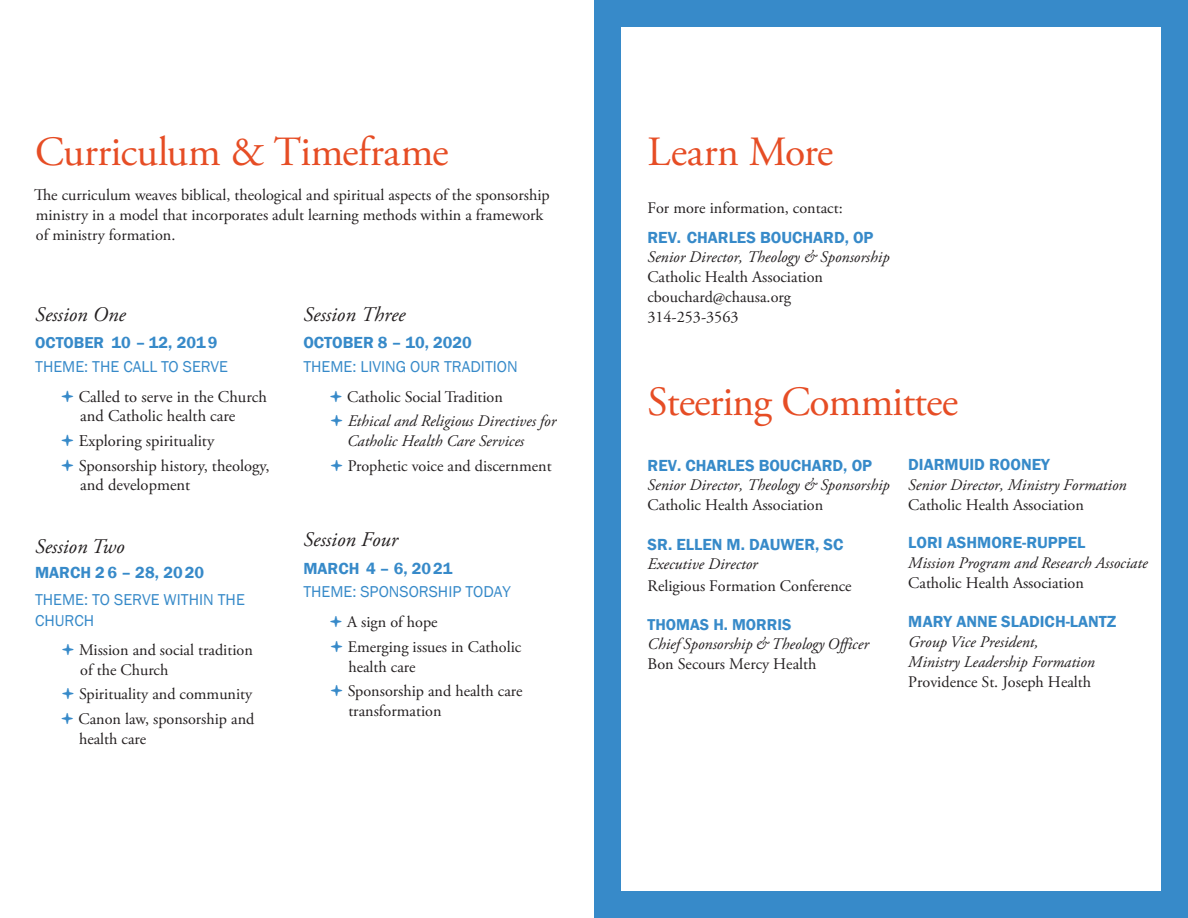
<style>
.page{position:relative;width:1188px;height:918px;background:#fff}
.page>*{position:absolute;margin:0;border:0;box-sizing:border-box;transform-origin:0 0}
.t1{font:41.55px "Adobe Garamond Pro";letter-spacing:-.02em;color:#e64d25}
.t2{font:italic 20.7px "Adobe Garamond Pro";color:#231f20}
.t3{font:16.5px "Franklin Gothic Demi";color:#378ac9}
.t4{font:16.5px/19.5px "Adobe Garamond Pro";color:#231f20}
.t5{font:16.5px "Franklin Gothic Demi";color:#368bcb}
.t6{font:16.2px/24.8px "Adobe Garamond Pro";color:#231f20}
.t7{font:italic 16.2px/19.5px "Adobe Garamond Pro";color:#231f20}
.t8{font:16.2px/21px "Franklin Gothic";color:#378ac9}
.t9{font:16.2px "Adobe Garamond Pro";color:#221e1f}
.t10{font:italic 16.2px "Adobe Garamond Pro";color:#221e1f}
.t11{font:16.2px "Franklin Gothic Demi";color:#378ac9}
.s1{font-size:16.2px}
</style>
<div class="page">
<div style="left:594px;top:0;width:594px;height:918px;background:#378ac9"></div>
<div style="left:621px;top:27px;width:540px;height:864px;background:#fff"></div>
<h1 class="t1" style="left:35px;top:127px;width:415px">Curriculum &amp; Timeframe</h1>
<p class="t6" style="left:34px;top:186px;width:517px;line-height:19.6px">The curriculum weaves biblical, theological and spiritual aspects of the sponsorship ministry in a model that incorporates adult learning methods within a framework of ministry formation.</p>
<p class="t2" style="left:35px;top:302px;width:92px">Session One</p>
<p class="t3" style="left:35px;top:333px;width:184px"><span class="s1">OCTOBER</span> 10 – 12, 201 9</p>
<p class="t8" style="left:35px;top:356px;width:194px">THEME: THE CALL TO SERVE</p>
<p class="t4" style="left:79px;top:387px;width:190px">Called to serve in the Church and Catholic health care</p>
<p class="t4" style="left:79px;top:429px;width:192px;line-height:24.8px">Exploring spirituality<br>Sponsorship history, theology,</p>
<p class="t4" style="left:80px;top:476px;width:112px">and development</p>
<p class="t2" style="left:35px;top:534px;width:91px">Session Two</p>
<p class="t3" style="left:35px;top:563px;width:171px">MARCH 2 6 – 28, 2020</p>
<p class="t8" style="left:35px;top:589px;width:211px">THEME: TO SERVE WITHIN THE<br>CHURCH</p>
<p class="t6" style="left:79px;top:641px;width:175px;line-height:19.5px">Mission and social tradition of the Church</p>
<p class="t6" style="left:78px;top:683px;width:177px">Spirituality and community<br>Canon law, sponsorship and</p>
<p class="t6" style="left:79px;top:727px;width:69px">health care</p>
<p class="t2" style="left:303px;top:302px;width:104px">Session Three</p>
<p class="t3" style="left:303px;top:333px;width:170px">OCTOBER 8 – 10, 2020</p>
<p class="t8" style="left:303px;top:356px;width:216px">THEME: LIVING OUR TRADITION</p>
<p class="t6" style="left:347px;top:385px;width:157px">Catholic Social Tradition</p>
<p class="t7" style="left:347px;top:412px;width:211px">Ethical and Religious Directives for<br>Catholic Health Care Services</p>
<p class="t6" style="left:348px;top:454px;width:205px">Prophetic voice and discernment</p>
<p class="t2" style="left:303px;top:527px;width:96px">Session Four</p>
<p class="t3" style="left:303px;top:558px;width:151px">MARCH 4 – 6, 2021</p>
<p class="t8" style="left:303px;top:582px;width:209px">THEME: SPONSORSHIP TODAY</p>
<p class="t6" style="left:347px;top:611px;width:176px">A sign of hope<br>Emerging issues in Catholic</p>
<p class="t6" style="left:348px;top:655px;width:176px">health care<br>Sponsorship and health care</p>
<p class="t6" style="left:348px;top:699px;width:95px">transformation</p>
<h1 class="t1" style="left:647px;top:127px;width:187px">Learn More</h1>
<p class="t6" style="left:647px;top:196px;width:197px">For more information, contact:</p>
<p class="t3" style="left:647px;top:227px;width:228px">REV. CHARLES BOUCHARD, OP</p>
<p class="t7" style="left:647px;top:247px;width:244px">Senior Director, Theology &amp; Sponsorship</p>
<p class="t6" style="left:647px;top:267px;width:177px;line-height:20px">Catholic Health Association cbouchard@chausa.org<br>314-253-3563</p>
<h1 class="t1" style="left:647px;top:377px;width:312px">Steering Committee</h1>
<p class="t3" style="left:648px;top:455px;width:226px">REV. CHARLES BOUCHARD, OP</p>
<p class="t7" style="left:648px;top:475px;width:244px">Senior Director, Theology &amp; Sponsorship</p>
<p class="t6" style="left:648px;top:493px;width:177px">Catholic Health Association</p>
<p class="t3" style="left:648px;top:534px;width:197px">SR. ELLEN M. DAUWER, SC</p>
<p class="t10" style="left:648px;top:555px;width:112px">Executive Director</p>
<p class="t9" style="left:648px;top:576px;width:206px">Religious Formation Conference</p>
<p class="t11" style="left:648px;top:614px;width:145px">THOMAS H. MORRIS</p>
<p class="t7" style="left:648px;top:634px;width:223px">Chief Sponsorship &amp; Theology Officer</p>
<p class="t6" style="left:648px;top:652px;width:170px">Bon Secours Mercy Health</p>
<p class="t3" style="left:908px;top:454px;width:143px">DIARMUID ROONEY</p>
<p class="t7" style="left:908px;top:475px;width:220px">Senior Director, Ministry Formation</p>
<p class="t6" style="left:908px;top:494px;width:177px">Catholic Health Association</p>
<p class="t5" style="left:908px;top:533px;width:179px">LORI ASHMORE-RUPPEL</p>
<p class="t7" style="left:908px;top:553px;width:241px">Mission Program and Research Associate</p>
<p class="t6" style="left:908px;top:571px;width:177px">Catholic Health Association</p>
<p class="t3" style="left:908px;top:612px;width:210px">MARY ANNE SLADICH-LANTZ</p>
<p class="t7" style="left:908px;top:632px;width:188px;line-height:20.2px">Group Vice President,<br>Ministry Leadership Formation</p>
<p class="t6" style="left:908px;top:670px;width:184px">Providence St. Joseph Health</p>
</div>
